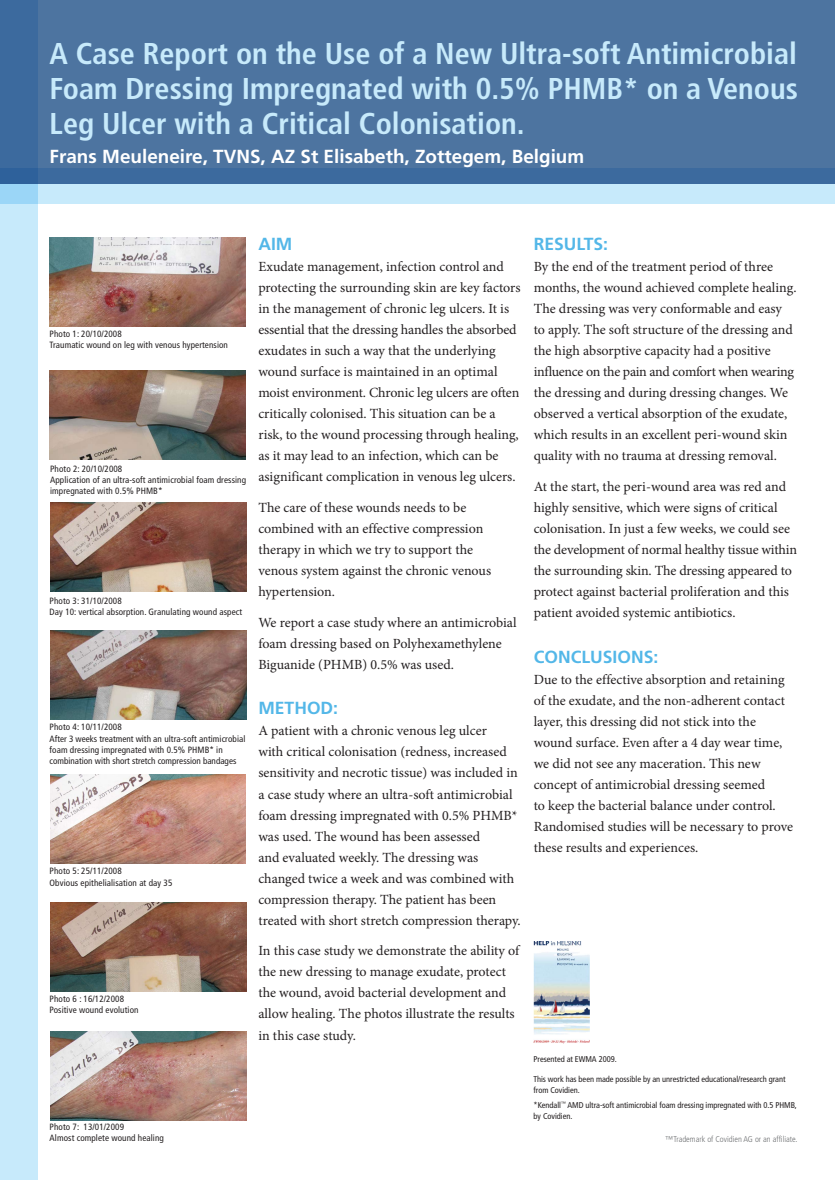
<style>
.page{position:relative;width:835px;height:1180px;background:#fff}
.page>*{position:absolute;margin:0;border:0;box-sizing:border-box;transform-origin:0 0}
.t1{font:700 condensed 30.1px/35px "Frutiger LT Std";color:#c7eafb;text-align:justify}
.t2{font:700 18.9px "Frutiger LT Std";color:#fff}
.t3{font:700 17.5px "Frutiger LT Std";color:#53b7e8}
.t4{font:14px/21px "Minion Pro";letter-spacing:-.005em;color:#231f20}
.t5{font:condensed 9.1px/11.2px "Frutiger LT Std";letter-spacing:.01em;color:#231f20}
.t6{font:condensed 8.4px/10.5px "Frutiger LT Std";letter-spacing:-.005em;color:#231f20}
.t7{font:300 condensed 8.4px "Frutiger LT Std";color:#6d6f71}
</style>
<div class="page">
<div style="left:0;top:0;width:834px;height:183px;background:#4d74a0"></div>
<svg style="left:38px;top:168px;width:796px;height:35px;background:#87afd0"></svg>
<svg style="left:0;top:0;width:38px;height:1180px;background:#b0d5ec"></svg>
<img style="left:50px;top:237px;width:195px;height:89px">
<img style="left:49px;top:370px;width:196px;height:90px">
<img style="left:50px;top:502px;width:196px;height:90px">
<img style="left:50px;top:630px;width:196px;height:90px">
<img style="left:50px;top:774px;width:195px;height:90px">
<img style="left:50px;top:902px;width:196px;height:89px">
<img style="left:50px;top:1031px;width:196px;height:89px">
<img style="left:533px;top:942px;width:56px;height:101px">
<h1 class="t1" style="left:50px;top:36px;width:749px">A Case Report on the Use of a New Ultra-soft Antimicrobial Foam Dressing Impregnated with 0.5% PHMB* on a Venous Leg Ulcer with a Critical Colonisation.</h1>
<h2 class="t2" style="left:50px;top:145px;width:536px">Frans Meuleneire, TVNS, AZ St Elisabeth, Zottegem, Belgium</h2>
<p class="t5" style="left:50px;top:328px;width:180px">Photo 1: 20/10/2008<br>Traumatic wound on leg with venous hypertension</p>
<p class="t5" style="left:50px;top:463px;width:197px">Photo 2: 20/10/2008<br>Application of an ultra-soft antimicrobial foam dressing impregnated with 0.5% PHMB*</p>
<p class="t5" style="left:50px;top:595px;width:194px">Photo 3: 31/10/2008<br>Day 10: vertical absorption. Granulating wound aspect</p>
<p class="t5" style="left:50px;top:721px;width:197px">Photo 4: 10/11/2008<br>After 3 weeks treatment with an ultra-soft antimicrobial foam dressing impregnated with 0.5% PHMB* in combination with short stretch compression bandages</p>
<p class="t5" style="left:50px;top:866px;width:124px">Photo 5: 25/11/2008<br>Obvious epithelialisation at day 35</p>
<p class="t5" style="left:50px;top:993px;width:90px">Photo 6 : 16/12/2008<br>Positive wound evolution</p>
<p class="t3" style="left:258px;top:234px;width:36px">AIM</p>
<p class="t4" style="left:258px;top:256px;width:263px">Exudate management, infection control and protecting the surrounding skin are key factors in the management of chronic leg ulcers. It is essential that the dressing handles the absorbed exudates in such a way that the underlying wound surface is maintained in an optimal moist environment. Chronic leg ulcers are often critically colonised. This situation can be a risk, to the wound processing through healing, as it may lead to an infection, which can be asignificant complication in venous leg ulcers.</p>
<p class="t4" style="left:258px;top:497px;width:234px">The care of these wounds needs to be combined with an effective compression therapy in which we try to support the venous system against the chronic venous hypertension.</p>
<p class="t4" style="left:258px;top:612px;width:260px">We report a case study where an antimicrobial foam dressing based on Polyhexamethylene<br>Biguanide (PHMB) 0.5% was used.</p>
<p class="t3" style="left:258px;top:698px;width:81px">METHOD:</p>
<p class="t4" style="left:258px;top:720px;width:264px">A patient with a chronic venous leg ulcer<br>with critical colonisation (redness, increased sensitivity and necrotic tissue) was included in a case study where an ultra-soft antimicrobial foam dressing impregnated with 0.5% PHMB* was used. The wound has been assessed<br>and evaluated weekly. The dressing was changed twice a week and was combined with compression therapy. The patient has been treated with short stretch compression therapy.</p>
<p class="t4" style="left:258px;top:940px;width:262px">In this case study we demonstrate the ability of the new dressing to manage exudate, protect the wound, avoid bacterial development and allow healing. The photos illustrate the results in this case study.</p>
<p class="t5" style="left:50px;top:1121px;width:116px">Photo 7: 13/01/2009<br>Almost complete wound healing</p>
<p class="t3" style="left:533px;top:234px;width:76px">RESULTS:</p>
<p class="t4" style="left:533px;top:256px;width:264px">By the end of the treatment period of three months, the wound achieved complete healing.<br>The dressing was very conformable and easy to apply. The soft structure of the dressing and the high absorptive capacity had a positive influence on the pain and comfort when wearing the dressing and during dressing changes. We observed a vertical absorption of the exudate, which results in an excellent peri-wound skin quality with no trauma at dressing removal.</p>
<p class="t4" style="left:533px;top:476px;width:265px">At the start, the peri-wound area was red and highly sensitive, which were signs of critical colonisation. In just a few weeks, we could see the development of normal healthy tissue within the surrounding skin. The dressing appeared to protect against bacterial proliferation and this patient avoided systemic antibiotics.</p>
<p class="t3" style="left:533px;top:646px;width:126px">CONCLUSIONS:</p>
<p class="t4" style="left:533px;top:668px;width:261px">Due to the effective absorption and retaining of the exudate, and the non-adherent contact layer, this dressing did not stick into the wound surface. Even after a 4 day wear time, we did not see any maceration. This new concept of antimicrobial dressing seemed<br>to keep the bacterial balance under control.<br>Randomised studies will be necessary to prove these results and experiences.</p>
<p class="t6" style="left:533px;top:1053px;width:84px">Presented at EWMA 2009.</p>
<p class="t6" style="left:533px;top:1074px;width:253px">This work has been made possible by an unrestricted educational/research grant from Covidien.</p>
<p class="t6" style="left:533px;top:1100px;width:264px">*Kendall<sup>™</sup> AMD ultra-soft antimicrobial foam dressing impregnated with 0.5 PHMB, by Covidien.</p>
<p class="t7" style="left:665px;top:1134px;width:134px">™Trademark of Covidien AG or an affiliate.</p>
</div>
